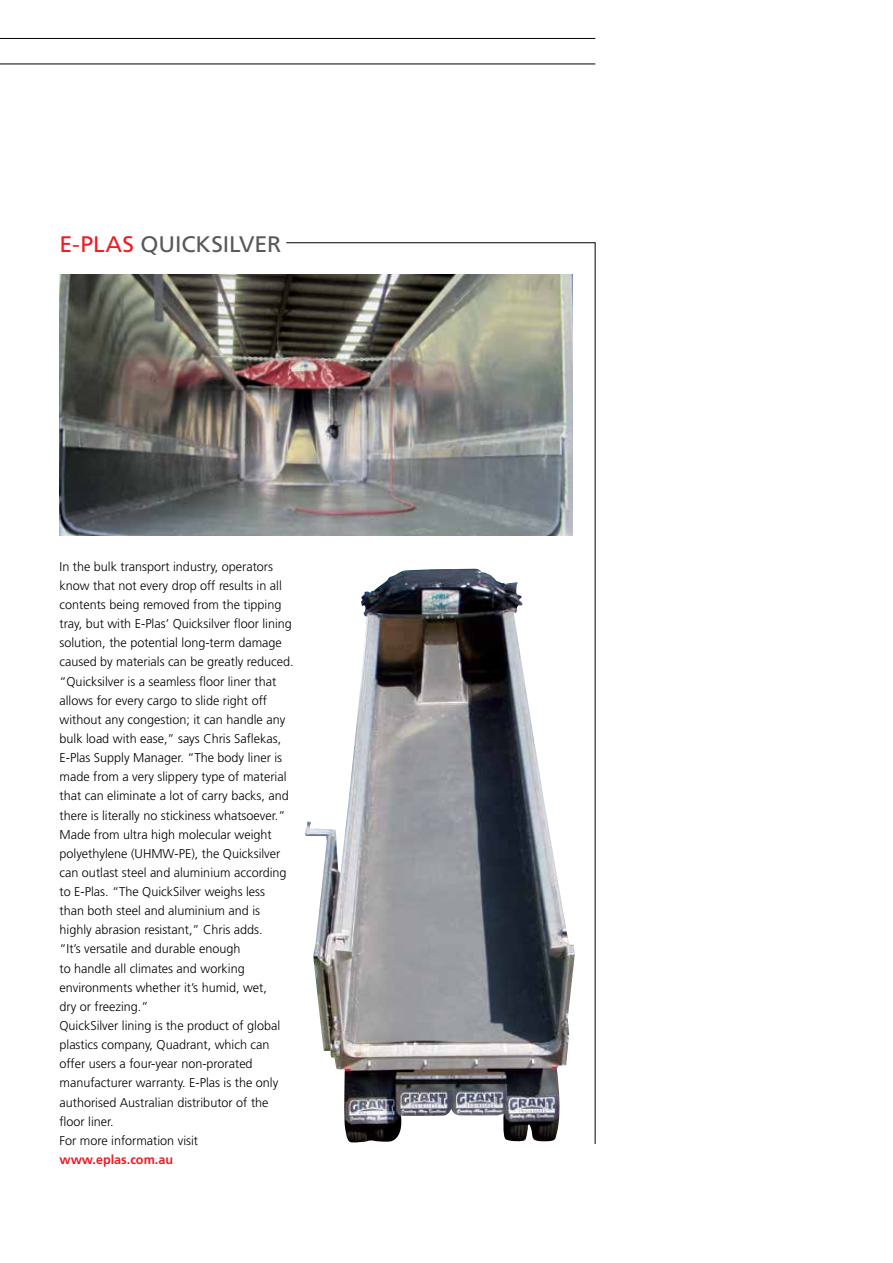
<style>
.page{position:relative;width:893px;height:1263px;background:#fff}
.page>*{position:absolute;margin:0;border:0;box-sizing:border-box;transform-origin:0 0}
.t1{font:22.5px "Frutiger";letter-spacing:-.005em;color:#58595b}
.t2{font:300 12.75px/19.2px "Frutiger";color:#000}
.t3{font:700 12.75px "Frutiger";color:#ed1d24}
.s1{color:#ed1d24}
</style>
<div class="page">
<img style="left:60px;top:275px;width:226px;height:260px">
<hr style="left:0;top:38px;width:595px;height:1px;background:#000">
<hr style="left:0;top:64px;width:595px;height:1px;background:#000">
<img style="left:286px;top:242px;width:309px;height:902px">
<img style="left:305px;top:569px;width:270px;height:574px">
<h1 class="t1" style="left:60px;top:231px;width:223px"><span class="s1">E-PLAS</span> QUICKSILVER</h1>
<p class="t2" style="left:60px;top:557px;width:236px">In the bulk transport industry, operators know that not every drop off results in all contents being removed from the tipping tray, but with E-Plas’ Quicksilver floor lining solution, the potential long-term damage caused by materials can be greatly reduced. “Quicksilver is a seamless floor liner that allows for every cargo to slide right off without any congestion; it can handle any bulk load with ease,” says Chris Saflekas, E-Plas Supply Manager. “The body liner is made from a very slippery type of material that can eliminate a lot of carry backs, and there is literally no stickiness whatsoever.” Made from ultra high molecular weight polyethylene (UHMW-PE), the Quicksilver can outlast steel and aluminium according to E-Plas. “The QuickSilver weighs less<br>than both steel and aluminium and is highly abrasion resistant,” Chris adds.<br>“It’s versatile and durable enough<br>to handle all climates and working environments whether it’s humid, wet,<br>dry or freezing.”<br>QuickSilver lining is the product of global plastics company, Quadrant, which can offer users a four-year non‑prorated manufacturer warranty. E-Plas is the only authorised Australian distributor of the floor liner.<br>For more information visit</p>
<p class="t3" style="left:60px;top:1152px;width:115px">www.eplas.com.au</p>
</div>
